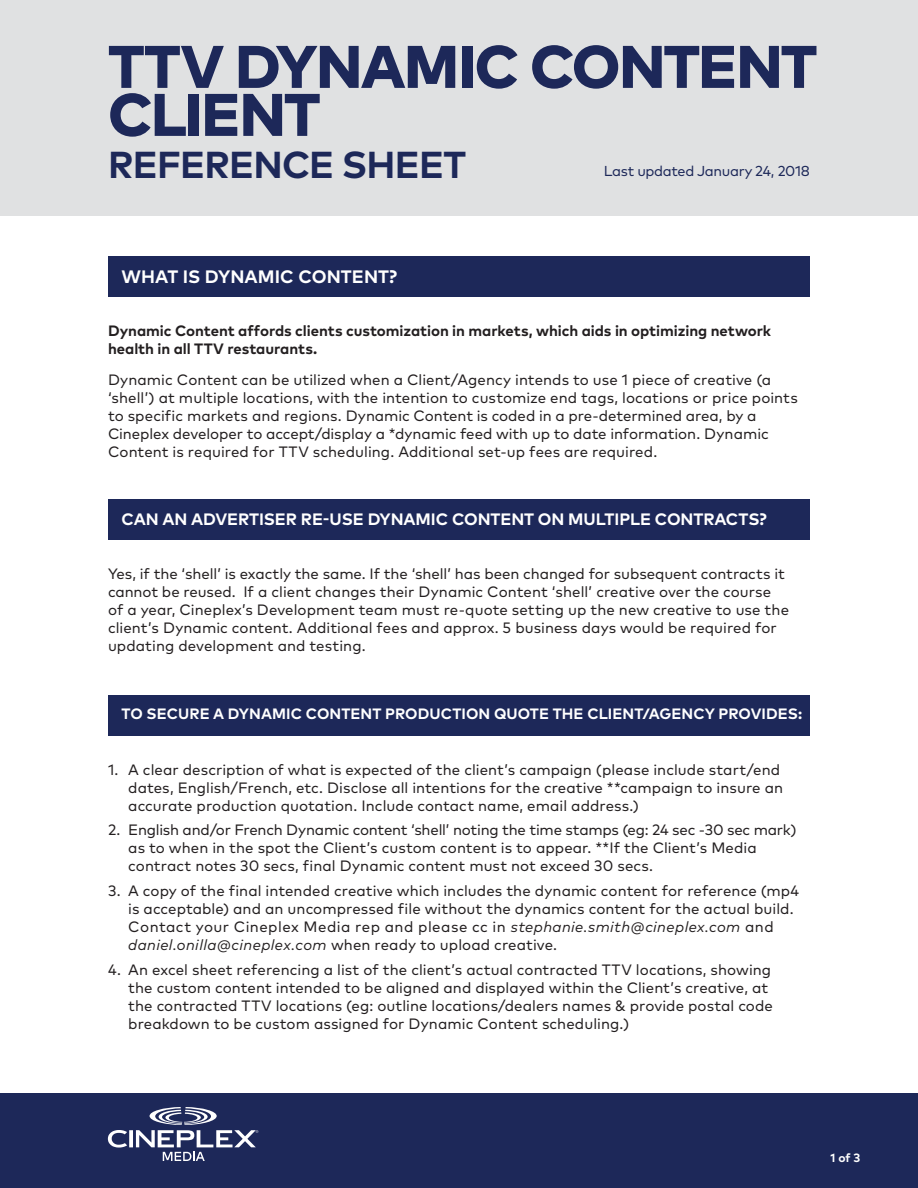
<style>
.page{position:relative;width:918px;height:1188px;background:#fff}
.page>*{position:absolute;margin:0;border:0;box-sizing:border-box;transform-origin:0 0}
.t1{font:800 60px/48px "Mark OT";letter-spacing:-.03em;color:#1d2859}
.t2{font:700 37.5px "Mark OT";letter-spacing:-.02em;color:#1d2859}
.Titles{font:700 18px "Mark OT";letter-spacing:.005em;color:#fff}
.Titles-2{font:700 16.5px "Mark OT";letter-spacing:-.005em;color:#fff}
.Paragraph_Style_1{font:15px/18px "Mark OT";letter-spacing:.005em;color:#231f20}
.Paragraph_Style_1-2{font:700 15px/18px "Mark OT";letter-spacing:-.005em;color:#231f20}
.Titles-3{font:700 15px "Mark OT";letter-spacing:.005em;color:#fff}
.t3{font:14.4px "Mark OT";letter-spacing:-.025em;color:#1d2859}
.Titles-4{font:700 12px "Mark OT";color:#fff}
.s1{font-style:italic}
</style>
<div class="page">
<div style="left:0;top:0;width:918px;height:216px;background:#e0e1e2"></div>
<div style="left:0;top:1094px;width:918px;height:94px;background:#1d2859"></div>
<svg style="left:108px;top:1107px;width:150px;height:54px"></svg>
<div style="left:108px;top:256px;width:702px;height:41px;background:#1d2859"></div>
<div style="left:108px;top:500px;width:702px;height:40px;background:#1d2859"></div>
<div style="left:108px;top:695px;width:702px;height:41px;background:#1d2859"></div>
<h1 class="t1" style="left:108px;top:41px;width:711px">TTV DYNAMIC CONTENT<br>CLIENT</h1>
<h2 class="t2" style="left:108px;top:140px;width:360px">REFERENCE SHEET</h2>
<p class="t3" style="left:604px;top:162px;width:207px">Last updated January 24, 2018</p>
<p class="Titles" style="left:122px;top:265px;width:277px">WHAT IS DYNAMIC CONTENT?</p>
<p class="Paragraph_Style_1-2" style="left:108px;top:321px;width:665px">Dynamic Content affords clients customization in markets, which aids in optimizing network health in all TTV restaurants.</p>
<p class="Paragraph_Style_1" style="left:108px;top:371px;width:691px">Dynamic Content can be utilized when a Client/Agency intends to use 1 piece of creative (a ‘shell’) at multiple locations, with the intention to customize end tags, locations or price points to specific markets and regions. Dynamic Content is coded in a pre-determined area, by a Cineplex developer to accept/display a *dynamic feed with up to date information. Dynamic Content is required for TTV scheduling. Additional set-up fees are required.</p>
<p class="Titles-2" style="left:122px;top:508px;width:647px">CAN AN ADVERTISER RE-USE DYNAMIC CONTENT ON MULTIPLE CONTRACTS?</p>
<p class="Paragraph_Style_1" style="left:108px;top:564px;width:683px">Yes, if the ‘shell’ is exactly the same. If the ‘shell’ has been changed for subsequent contracts it cannot be reused. If a client changes their Dynamic Content ‘shell’ creative over the course of a year, Cineplex’s Development team must re-quote setting up the new creative to use the client’s Dynamic content. Additional fees and approx. 5 business days would be required for updating development and testing.</p>
<p class="Titles-3" style="left:122px;top:704px;width:682px">TO SECURE A DYNAMIC CONTENT PRODUCTION QUOTE THE CLIENT/AGENCY PROVIDES:</p>
<p class="Paragraph_Style_1" style="left:128px;top:760px;width:656px;text-indent:-20px">1. A clear description of what is expected of the client’s campaign (please include start/end dates, English/French, etc. Disclose all intentions for the creative **campaign to insure an accurate production quotation. Include contact name, email address.)</p>
<p class="Paragraph_Style_1" style="left:128px;top:821px;width:670px;text-indent:-20px">2. English and/or French Dynamic content ‘shell’ noting the time stamps (eg: 24 sec -30 sec mark) as to when in the spot the Client’s custom content is to appear. **If the Client’s Media contract notes 30 secs, final Dynamic content must not exceed 30 secs.</p>
<p class="Paragraph_Style_1" style="left:128px;top:882px;width:672px;text-indent:-20px">3. A copy of the final intended creative which includes the dynamic content for reference (mp4 is acceptable) and an uncompressed file without the dynamics content for the actual build.<br>Contact your Cineplex Media rep and please cc in <span class="s1">stephanie.smith@cineplex.com</span> and <span class="s1">daniel.onilla@cineplex.com</span> when ready to upload creative.</p>
<p class="Paragraph_Style_1" style="left:128px;top:960px;width:646px;text-indent:-20px">4. An excel sheet referencing a list of the client’s actual contracted TTV locations, showing the custom content intended to be aligned and displayed within the Client’s creative, at the contracted TTV locations (eg: outline locations/dealers names &amp; provide postal code breakdown to be custom assigned for Dynamic Content scheduling.)</p>
<p class="Titles-4" style="left:831px;top:1150px;width:31px">1 of 3</p>
</div>
